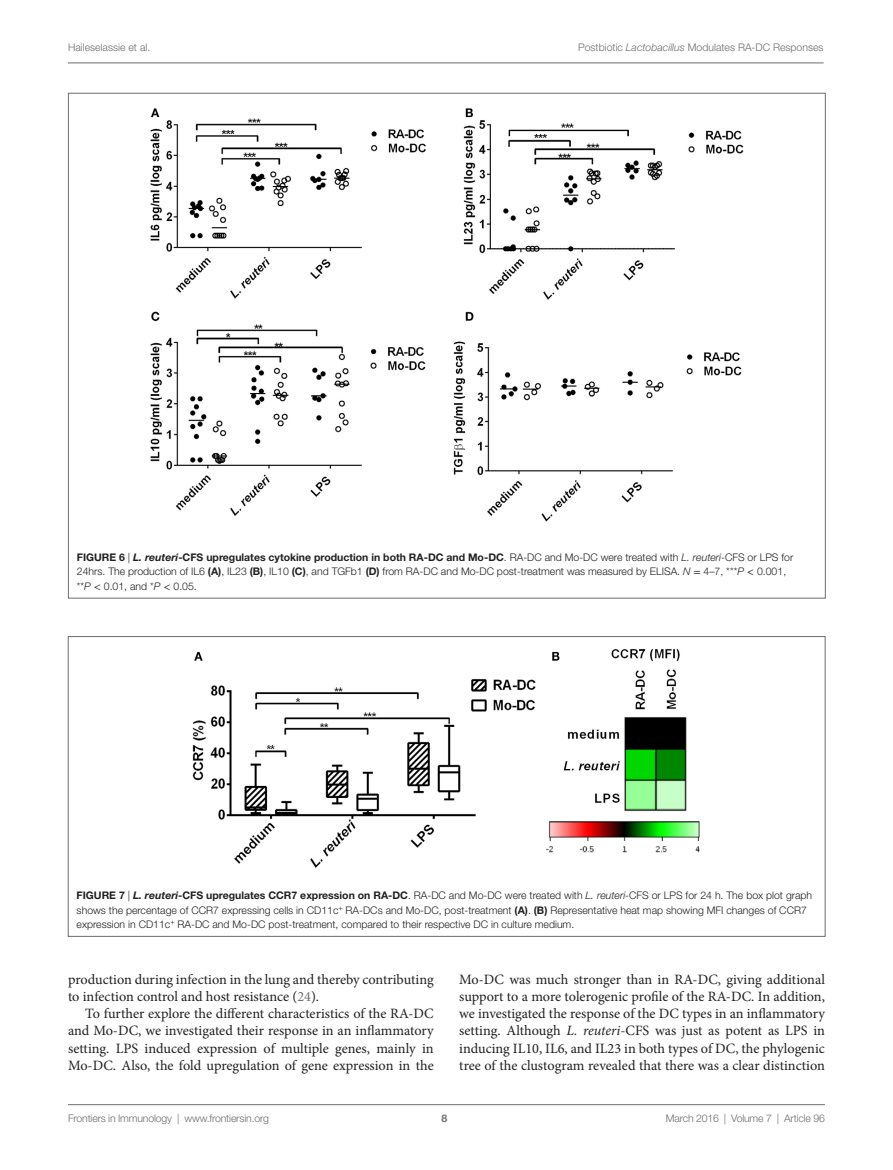
<style>
.page{position:relative;width:893px;height:1170px;background:#fff}
.page>*{position:absolute;margin:0;border:0;box-sizing:border-box;transform-origin:0 0}
.t1{font:14.25px/17.2px "Minion Pro";color:#231f20;text-align:justify}
.t2{font:300 10.5px/14.2px "Helvetica Neue LT Std";color:#231f20}
.t3{font:300 10.5px "Helvetica Neue LT Std";letter-spacing:-.015em;color:#6c6d70}
.t4{font:700 10.5px "Helvetica Neue LT Std";color:#231f20}
.t5{font:700 10.5px "Helvetica Neue LT Std";color:#6c6d70}
.s1{font-style:italic}
.s2{font-weight:700}
.s3{font-weight:700;font-style:italic}
.s4{font-family:"STIX General";font-weight:400}
.s5{font-weight:300}
.s6{color:#6c6d70}
</style>
<div class="page">
<img style="left:192px;top:649px;width:508px;height:219px">
<img style="left:150px;top:108px;width:594px;height:414px">
<hr style="left:68px;top:1104px;width:757px;height:1px;background:#6c6d70">
<hr style="left:68px;top:63px;width:756px;height:1px;background:#6c6d70">
<p class="t3" style="left:68px;top:41px;width:84px">Haileselassie et al.</p>
<p class="t3" style="left:578px;top:41px;width:247px">Postbiotic <span class="s1">Lactobacillus</span> Modulates RA-DC Responses</p>
<p class="t2" style="left:77px;top:550px;width:718px"><span class="s2">FIG URE 6</span> | <span class="s3">L. reuteri</span><span class="s2">-CFS upregulates cytokine production in both RA-DC and Mo-DC</span>. RA-DC and Mo-DC were treated with <span class="s1">L. reuteri</span>-CFS or LPS for<br>24hrs. The production of IL6 <span class="s2">(A)</span>, IL23 <span class="s2">(B)</span>, IL10 <span class="s2">(C)</span>, and TGFb1 <span class="s2">(D)</span> from RA-DC and Mo-DC post-treatment was measured by ELISA. <span class="s1">N</span> <span class="s4">=</span> 4–7, ***<span class="s1">P</span> <span class="s4">&lt;</span> 0.001, **<span class="s1">P</span> <span class="s4">&lt;</span> 0.01, and *<span class="s1">P</span> <span class="s4">&lt;</span> 0.05.</p>
<p class="t4" style="left:77px;top:889px;width:201px">FIG URE 7 <span class="s5">|</span> <span class="s1">L. reuteri</span>-CFS upregulates CCR</p>
<p class="t2" style="left:77px;top:888px;width:737px;text-indent:215px"><span class="s2">7 expression on RA-DC</span>. RA-DC and Mo-DC were treated with <span class="s1">L. reuteri</span>-CFS or LPS for 24 h. The box plot graph shows the percentage of CCR7 expressing cells in CD11c<sup>+</sup> RA-DCs and Mo-DC, post-treatment <span class="s2">(A)</span>. <span class="s2">(B)</span> Representative heat map showing MFI changes of CCR7 expression in CD11c<sup>+</sup> RA-DC and Mo-DC post-treatment, compared to their respective DC in culture medium.</p>
<p class="t1" style="left:68px;top:970px;width:367px">production during infection in the lung and thereby contributing to infection control and host resistance (<span class="s6">24</span>).</p>
<p class="t1" style="left:68px;top:1004px;width:367px;text-indent:17px">To further explore the different characteristics of the RA-DC and Mo-DC, we investigated their response in an inflammatory setting. LPS induced expression of multiple genes, mainly in Mo-DC. Also, the fold upregulation of gene expression in the</p>
<p class="t1" style="left:459px;top:970px;width:367px">Mo-DC was much stronger than in RA-DC, giving additional support to a more tolerogenic profile of the RA-DC. In addition, we investigated the response of the DC types in an inflammatory setting. Although <span class="s1">L. reuteri</span>-CFS was just as potent as LPS in inducing IL10, IL6, and IL23 in both types of DC, the phylogenic tree of the clustogram revealed that there was a clear distinction</p>
<p class="t3" style="left:68px;top:1111px;width:203px">Frontiers in Immunology | www.frontiersin.org</p>
<p class="t5" style="left:441px;top:1111px;width:7px">8</p>
<p class="t3" style="left:666px;top:1111px;width:161px">March 2016 | Volume 7 | Article 96</p>
</div>
